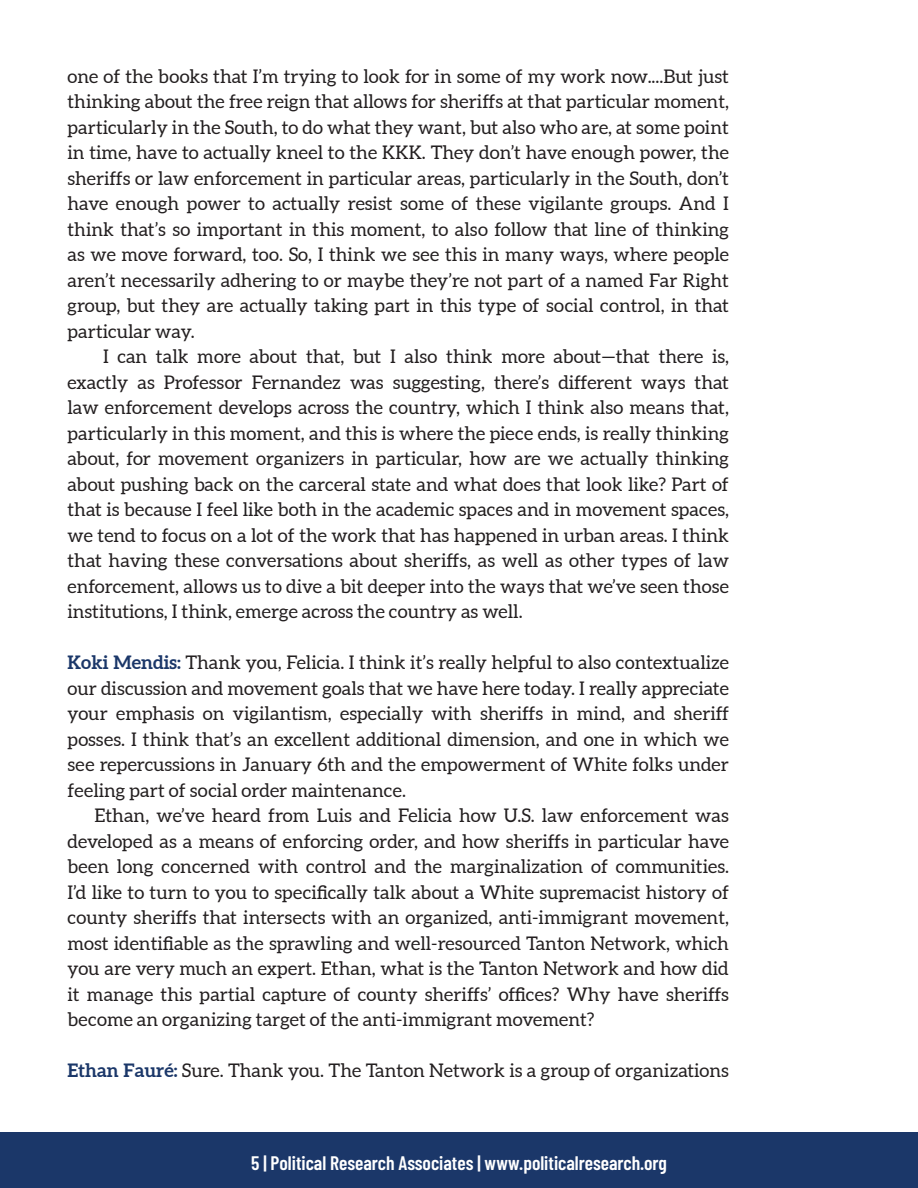
<style>
.page{position:relative;width:918px;height:1188px;background:#fff}
.page>*{position:absolute;margin:0;border:0;box-sizing:border-box;transform-origin:0 0}
.t1{font:600 19.5px "Barlow Condensed";color:#fff}
.Body{font:18.75px/25.5px "Aleo";color:#231f20;text-align:justify}
.FP{font:18.75px/25.5px "Aleo";color:#231f20;text-align:justify}
.s1{font-weight:700;color:#1b3769}
</style>
<div class="page">
<div style="left:0;top:1133px;width:918px;height:55px;background:#1b3769"></div>
<p class="Body" style="left:68px;top:64px;width:663px">one of the books that I’m trying to look for in some of my work now....But just thinking about the free reign that allows for sheriffs at that particular moment, particularly in the South, to do what they want, but also who are, at some point in time, have to actually kneel to the KKK. They don’t have enough power, the sheriffs or law enforcement in particular areas, particularly in the South, don’t have enough power to actually resist some of these vigilante groups. And I think that’s so important in this moment, to also follow that line of thinking as we move forward, too. So, I think we see this in many ways, where people aren’t necessarily adhering to or maybe they’re not part of a named Far Right group, but they are actually taking part in this type of social control, in that particular way.</p>
<p class="Body" style="left:68px;top:345px;width:663px;text-indent:36px">I can talk more about that, but I also think more about—that there is, exactly as Professor Fernandez was suggesting, there’s different ways that law enforcement develops across the country, which I think also means that, particularly in this moment, and this is where the piece ends, is really thinking about, for movement organizers in particular, how are we actually thinking about pushing back on the carceral state and what does that look like? Part of that is because I feel like both in the academic spaces and in movement spaces, we tend to focus on a lot of the work that has happened in urban areas. I think that having these conversations about sheriffs, as well as other types of law enforcement, allows us to dive a bit deeper into the ways that we’ve seen those institutions, I think, emerge across the country as well.</p>
<p class="FP" style="left:68px;top:651px;width:663px"><span class="s1">Koki Mendis:</span> Thank you, Felicia. I think it’s really helpful to also contextualize our discussion and movement goals that we have here today. I really appreciate your emphasis on vigilantism, especially with sheriffs in mind, and sheriff posses. I think that’s an excellent additional dimension, and one in which we see repercussions in January 6th and the empowerment of White folks under feeling part of social order maintenance.</p>
<p class="Body" style="left:68px;top:804px;width:663px;text-indent:27px">Ethan, we’ve heard from Luis and Felicia how U.S. law enforcement was developed as a means of enforcing order, and how sheriffs in particular have been long concerned with control and the marginalization of communities.<br>I’d like to turn to you to specifically talk about a White supremacist history of county sheriffs that intersects with an organized, anti-immigrant movement, most identifiable as the sprawling and well-resourced Tanton Network, which you are very much an expert. Ethan, what is the Tanton Network and how did it manage this partial capture of county sheriffs’ offices? Why have sheriffs become an organizing target of the anti-immigrant movement?</p>
<p class="FP" style="left:68px;top:1059px;width:663px"><span class="s1">Ethan Fauré:</span> Sure. Thank you. The Tanton Network is a group of organizations</p>
<p class="t1" style="left:251px;top:1149px;width:417px">5 | Political Research Associates | www.politicalresearch.org</p>
</div>
